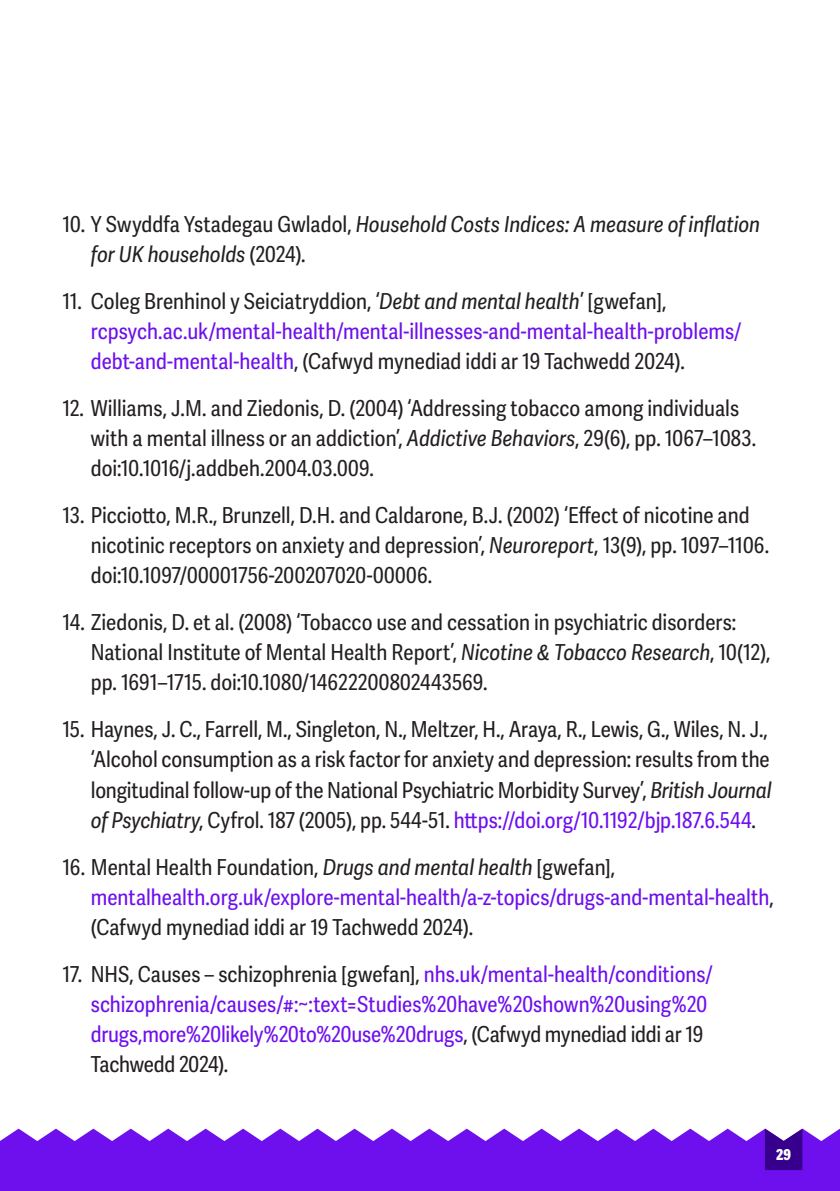
<style>
.page{position:relative;width:840px;height:1191px;background:#fff}
.page>*{position:absolute;margin:0;border:0;box-sizing:border-box;transform-origin:0 0}
.t1{font:22px/30px "Adelle Sans Cnd";color:#231f20}
.t2{font:22px/30px "Adelle Sans Cnd";color:#6e0fee}
.t3{font:italic 22px/30px "Adelle Sans Cnd";color:#231f20}
.t4{font:800 15px "Adelle Sans Cnd";color:#fff}
.s1{font-style:normal}
.s2{color:#231f20}
.s3{font-style:italic;color:#231f20}
.s4{font-style:italic}
.s5{color:#6e0fee}
</style>
<div class="page">
<svg style="left:0;top:1128px;width:839px;height:63px;background:#7d28ef"></svg>
<svg style="left:764px;top:1128px;width:37px;height:42px;background:#5728a1"></svg>
<p class="t3" style="left:91px;top:210px;width:670px;text-indent:-28px"><span class="s1">10. Y Swyddfa Ystadegau Gwladol,</span> Household Costs Indices: A measure of inflation for UK households <span class="s1">(2024).</span></p>
<p class="t2" style="left:91px;top:287px;width:652px;text-indent:-28px"><span class="s2">11. Coleg Brenhinol y Seiciatryddion, ‘</span><span class="s3">Debt and mental health</span><span class="s2">’ [gwefan], </span>rcpsych.ac.uk/mental-health/mental-illnesses-and-mental-health-problems/ debt-and-mental-health<span class="s2">, (Cafwyd mynediad iddi ar 19 Tachwedd 2024).</span></p>
<p class="t1" style="left:91px;top:394px;width:666px;text-indent:-28px">12. Williams, J.M. and Ziedonis, D. (2004) ‘Addressing tobacco among individuals with a mental illness or an addiction’, <span class="s4">Addictive Behaviors</span>, 29(6), pp. 1067–1083. doi:10.1016/j.addbeh.2004.03.009.</p>
<p class="t1" style="left:91px;top:501px;width:679px;text-indent:-28px">13. Picciotto, M.R., Brunzell, D.H. and Caldarone, B.J. (2002) ‘Effect of nicotine and nicotinic receptors on anxiety and depression’, <span class="s4">Neuroreport</span>, 13(9), pp. 1097–1106. doi:10.1097/00001756-200207020-00006.</p>
<p class="t1" style="left:91px;top:608px;width:680px;text-indent:-28px">14. Ziedonis, D. et al. (2008) ‘Tobacco use and cessation in psychiatric disorders:<br>National Institute of Mental Health Report’, <span class="s4">Nicotine &amp; Tobacco Research</span>, 10(12), pp. 1691–1715. doi:10.1080/14622200802443569.</p>
<p class="t1" style="left:91px;top:715px;width:681px;text-indent:-28px">15. Haynes, J. C., Farrell, M., Singleton, N., Meltzer, H., Araya, R., Lewis, G., Wiles, N. J., ‘Alcohol consumption as a risk factor for anxiety and depression: results from the longitudinal follow-up of the National Psychiatric Morbidity Survey’, <span class="s4">British Journal of Psychiatry</span>, Cyfrol. 187 (2005), pp. 544-51. <span class="s5">https://doi.org/10.1192/bjp.187.6.544</span>.</p>
<p class="t2" style="left:91px;top:852px;width:684px;text-indent:-28px"><span class="s2">16. Mental Health Foundation,</span> <span class="s3">Drugs and mental health</span> <span class="s2">[gwefan], </span>mentalhealth.org.uk/explore-mental-health/a-z-topics/drugs-and-mental-health<span class="s2">, (Cafwyd mynediad iddi ar 19 Tachwedd 2024).</span></p>
<p class="t2" style="left:91px;top:959px;width:623px;text-indent:-28px"><span class="s2">17. NHS, Causes – schizophrenia [gwefan],</span> nhs.uk/mental-health/conditions/ schizophrenia/causes/#:~:text=Studies%20have%20shown%20using%20 drugs,more%20likely%20to%20use%20drugs<span class="s2">, (Cafwyd mynediad iddi ar 19<br>Tachwedd 2024).</span></p>
<p class="t4" style="left:775px;top:1145px;width:16px">29</p>
</div>
